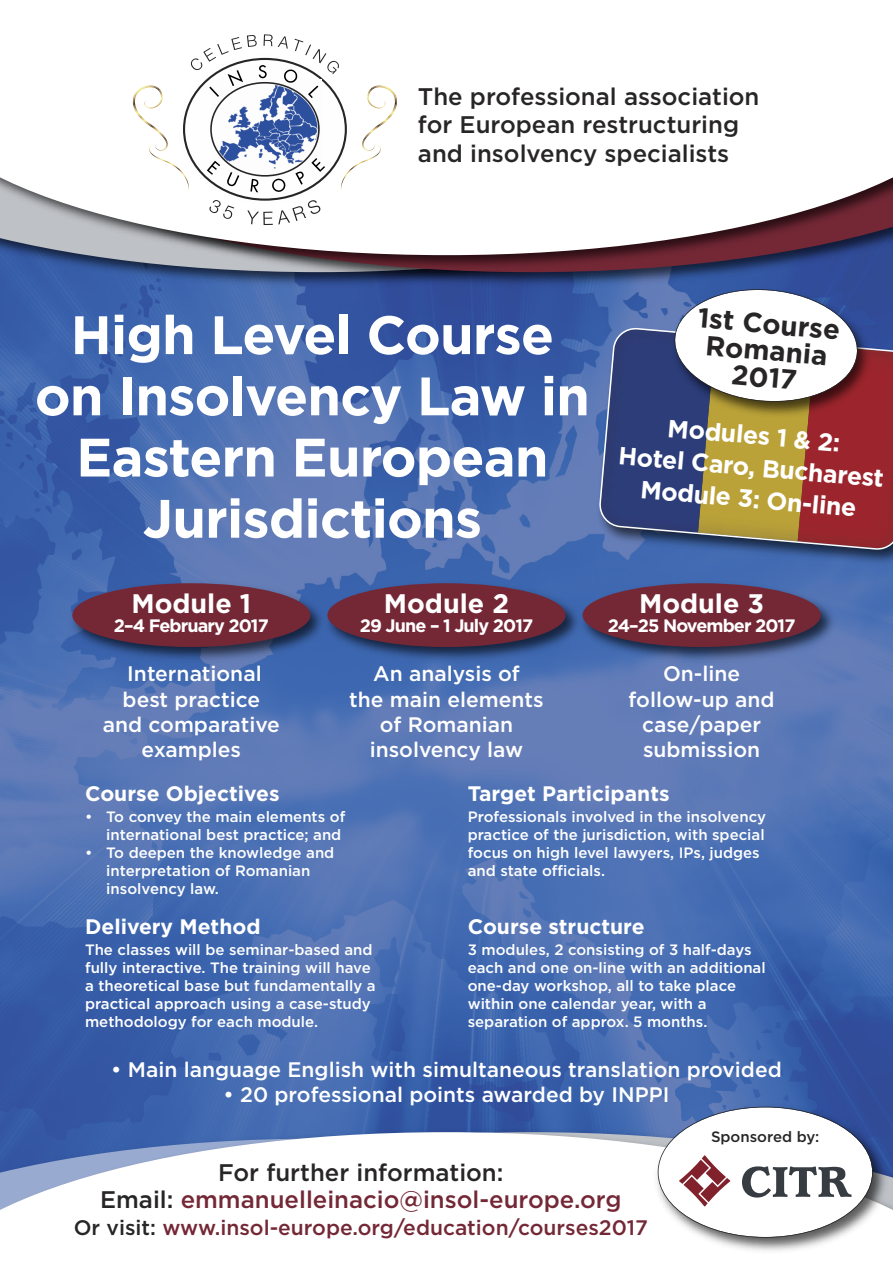
<style>
.page{position:relative;width:893px;height:1263px;background:#fff}
.page>*{position:absolute;margin:0;border:0;box-sizing:border-box;transform-origin:0 0}
.t1{font:700 54px/61.2px "Gotham";letter-spacing:-.015em;color:#fff;text-align:center}
.t2{font:700 27.6px/26.8px "Gotham";color:#272526;text-align:center}
.t3{font:700 26.85px "Gotham";color:#fff}
.t4{font:700 24.75px/31.8px "Gotham";color:#fff;text-align:center}
.t5{font:500 24px/28.5px "Gotham";color:#272526}
.t6{font:500 24px/27.3px "Gotham";color:#742836;text-align:center}
.t7{font:500 21px/25.2px "Gotham";color:#fff;text-align:center}
.t8{font:700 21px "Gotham";color:#fff}
.t9{font:500 21px "Gotham";color:#742836}
.t10{font:700 18px "Gotham";letter-spacing:-.05em;color:#fff}
.t11{font:500 15px/18px "Gotham";color:#fff}
.t12{font:500 15px "Gotham";color:#272526}
.s1{color:#272526}
</style>
<div class="page">
<img style="left:0;top:291px;width:893px;height:835px">
<img style="left:0;top:1126px;width:893px;height:6px">
<img style="left:0;top:274px;width:893px;height:17px">
<img style="left:0;top:255px;width:893px;height:19px">
<svg style="left:0;top:101px;width:893px;height:154px"></svg>
<svg style="left:0;top:1132px;width:893px;height:78px"></svg>
<svg style="left:209px;top:200px;width:25px;height:19px"></svg>
<svg style="left:247px;top:200px;width:73px;height:25px"></svg>
<svg style="left:179px;top:55px;width:172px;height:149px"></svg>
<svg style="left:133px;top:34px;width:264px;height:158px"></svg>
<img style="left:66px;top:577px;width:255px;height:89px">
<div style="left:72px;top:583px;width:238px;height:64px;background:#742836;border-radius:50%"></div>
<img style="left:321px;top:577px;width:255px;height:89px">
<div style="left:327px;top:583px;width:239px;height:64px;background:#742836;border-radius:50%"></div>
<img style="left:576px;top:577px;width:264px;height:89px">
<div style="left:583px;top:583px;width:238px;height:64px;background:#742836;border-radius:50%"></div>
<img style="left:589px;top:318px;width:304px;height:252px">
<svg style="left:598px;top:327px;width:295px;height:224px;background:#71575b"></svg>
<img style="left:662px;top:274px;width:220px;height:156px">
<svg style="left:672px;top:285px;width:188px;height:121px"></svg>
<img style="left:651px;top:1100px;width:241px;height:151px">
<div style="left:658px;top:1107px;width:214px;height:130px;background:#fff;border-radius:50%"></div>
<svg style="left:679px;top:1155px;width:51px;height:51px"></svg>
<svg style="left:742px;top:1166px;width:109px;height:31px"></svg>
<h3 class="t5" style="left:418px;top:82px;width:343px">The professional association for European restructuring and insolvency specialists</h3>
<h1 class="t1" style="left:35px;top:305px;width:557px">High Level Course on Insolvency Law in<br>Eastern European<br>Jurisdictions</h1>
<h2 class="t2" style="left:699px;top:304px;width:144px;rotate:5deg">1st Course<br>Romania<br>2017</h2>
<h3 class="t4" style="left:623px;top:408px;width:268px;rotate:5deg">Modules 1 &amp; 2:<br>Hotel Caro, Bucharest<br>Module 3: On-line</h3>
<h3 class="t3" style="left:131px;top:588px;width:121px">Module 1</h3>
<p class="t10" style="left:114px;top:615px;width:156px">2–4 February 2017</p>
<h3 class="t7" style="left:103px;top:662px;width:179px">International best practice and comparative examples</h3>
<h3 class="t7" style="left:349px;top:662px;width:196px">An analysis of<br>the main elements of Romanian insolvency law</h3>
<h3 class="t7" style="left:629px;top:662px;width:148px">On-line follow-up and case/paper submission</h3>
<h3 class="t8" style="left:85px;top:781px;width:196px">Course Objectives</h3>
<p class="t11" style="left:85px;top:807px;width:262px;text-align:right">• To convey the main elements of international best practice; and</p>
<p class="t11" style="left:106px;top:843px;width:230px;text-indent:-21px">• To deepen the knowledge and interpretation of Romanian insolvency law.</p>
<h3 class="t8" style="left:85px;top:915px;width:177px">Delivery Method</h3>
<p class="t11" style="left:85px;top:940px;width:292px">The classes will be seminar-based and fully interactive. The training will have a theoretical base but fundamentally a practical approach using a case-study methodology for each module.</p>
<h3 class="t3" style="left:384px;top:588px;width:127px">Module 2</h3>
<p class="t10" style="left:360px;top:615px;width:175px">29 June – 1 July 2017</p>
<h3 class="t3" style="left:639px;top:588px;width:127px">Module 3</h3>
<p class="t10" style="left:608px;top:615px;width:189px">24–25 November 2017</p>
<h3 class="t8" style="left:468px;top:781px;width:203px">Target Participants</h3>
<p class="t11" style="left:468px;top:807px;width:300px">Professionals involved in the insolvency practice of the jurisdiction, with special focus on high level lawyers, IPs, judges and state officials.</p>
<h3 class="t8" style="left:468px;top:915px;width:178px">Course structure</h3>
<p class="t11" style="left:468px;top:940px;width:299px">3 modules, 2 consisting of 3 half-days each and one on-line with an additional one-day workshop, all to take place within one calendar year, with a separation of approx. 5 months.</p>
<h3 class="t7" style="left:111px;top:1057px;width:672px">• Main language English with simultaneous translation provided</h3>
<h3 class="t7" style="left:224px;top:1082px;width:447px">• 20 professional points awarded by INPPI</h3>
<h3 class="t6" style="left:100px;top:1159px;width:523px"><span class="s1">For further information:<br>Email:</span> emmanuelleinacio@insol-europe.org</h3>
<h3 class="t9" style="left:74px;top:1216px;width:576px"><span class="s1">Or visit:</span> www.insol-europe.org/education/courses2017</h3>
<p class="t12" style="left:711px;top:1128px;width:110px">Sponsored by:</p>
</div>
